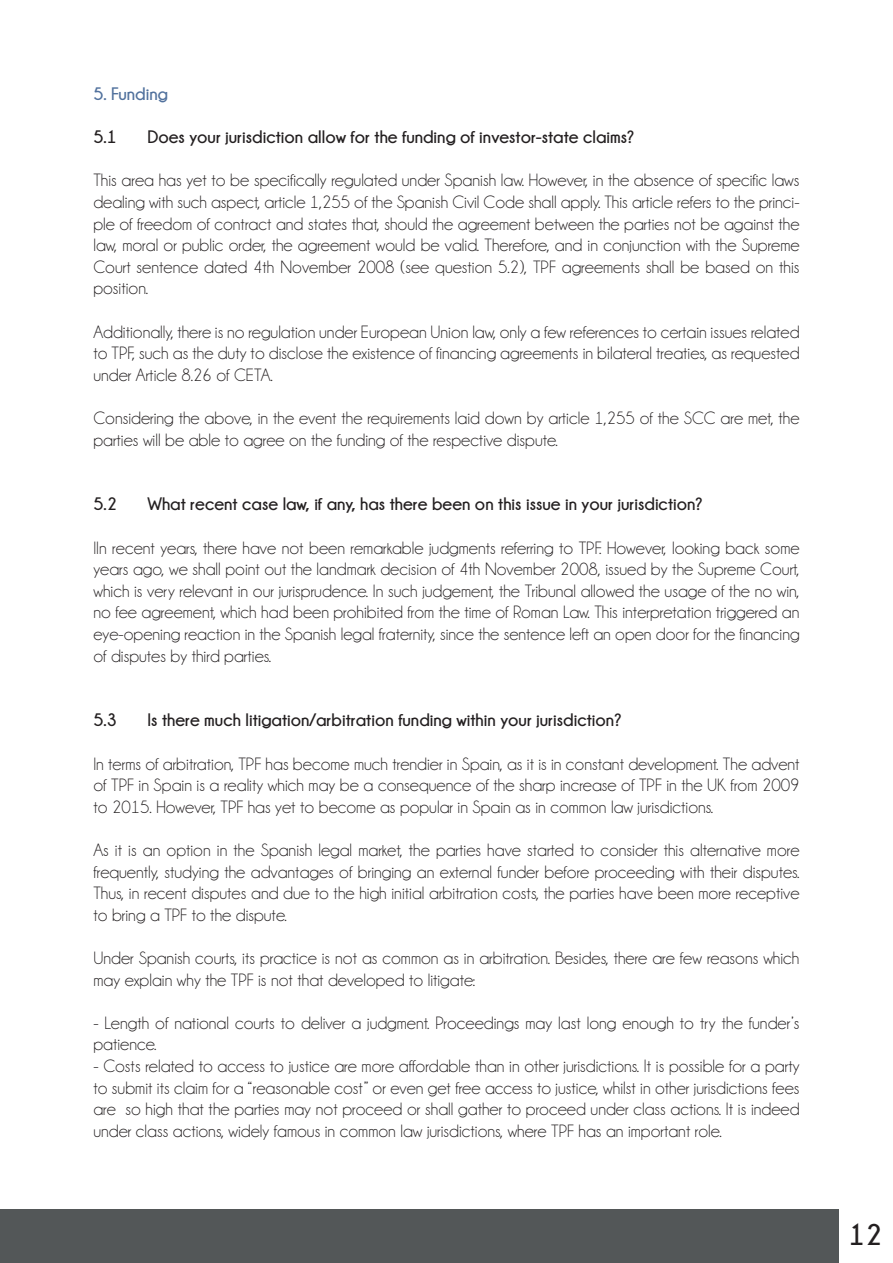
<style>
.page{position:relative;width:893px;height:1263px;background:#fff}
.page>*{position:absolute;margin:0;border:0;box-sizing:border-box;transform-origin:0 0}
.t1{font:700 30px "Champagne&Limousines";color:#231f20}
.t2{font:18px/21.6px "Champagne&Limousines";color:#231f20;text-align:justify}
.t3{font:700 18px "Champagne&Limousines";color:#231f20}
.t4{font:700 18px "Champagne&Limousines";color:#51719d}
</style>
<div class="page">
<div style="left:0;top:1210px;width:893px;height:53px;background:#535758"></div>
<div style="left:840px;top:1209px;width:53px;height:54px;background:#fff"></div>
<p class="t4" style="left:93px;top:84px;width:76px">5. Funding</p>
<p class="t3" style="left:93px;top:127px;width:25px">5.1</p>
<p class="t3" style="left:147px;top:127px;width:489px">Does your jurisdiction allow for the funding of investor-state claims?</p>
<p class="t2" style="left:93px;top:170px;width:708px">This area has yet to be specifically regulated under Spanish law. However, in the absence of specific laws dealing with such aspect, article 1,255 of the Spanish Civil Code shall apply. This article refers to the princi&shy;ple of freedom of contract and states that, should the agreement between the parties not be against the law, moral or public order, the agreement would be valid. Therefore, and in conjunction with the Supreme Court sentence dated 4th November 2008 (see question 5.2), TPF agreements shall be based on this position.</p>
<p class="t2" style="left:93px;top:321px;width:708px">Additionally, there is no regulation under European Union law, only a few references to certain issues related to TPF, such as the duty to disclose the existence of financing agreements in bilateral treaties, as requested under Article 8.26 of CETA.</p>
<p class="t2" style="left:93px;top:407px;width:708px">Considering the above, in the event the requirements laid down by article 1,255 of the SCC are met, the parties will be able to agree on the funding of the respective dispute.</p>
<p class="t3" style="left:93px;top:494px;width:25px">5.2</p>
<p class="t3" style="left:147px;top:494px;width:557px">What recent case law, if any, has there been on this issue in your jurisdiction?</p>
<p class="t2" style="left:93px;top:537px;width:708px">IIn recent years, there have not been remarkable judgments referring to TPF. However, looking back some years ago, we shall point out the landmark decision of 4th November 2008, issued by the Supreme Court, which is very relevant in our jurisprudence. In such judgement, the Tribunal allowed the usage of the no win, no fee agreement, which had been prohibited from the time of Roman Law. This interpretation triggered an eye-opening reaction in the Spanish legal fraternity, since the sentence left an open door for the financing of disputes by third parties.</p>
<p class="t3" style="left:93px;top:710px;width:25px">5.3</p>
<p class="t3" style="left:147px;top:710px;width:476px">Is there much litigation/arbitration funding within your jurisdiction?</p>
<p class="t2" style="left:93px;top:753px;width:708px">In terms of arbitration, TPF has become much trendier in Spain, as it is in constant development. The advent of TPF in Spain is a reality which may be a consequence of the sharp increase of TPF in the UK from 2009 to 2015. However, TPF has yet to become as popular in Spain as in common law jurisdictions.</p>
<p class="t2" style="left:93px;top:839px;width:708px">As it is an option in the Spanish legal market, the parties have started to consider this alternative more frequently, studying the advantages of bringing an external funder before proceeding with their disputes.<br>Thus, in recent disputes and due to the high initial arbitration costs, the parties have been more receptive to bring a TPF to the dispute.</p>
<p class="t2" style="left:93px;top:947px;width:708px">Under Spanish courts, its practice is not as common as in arbitration. Besides, there are few reasons which may explain why the TPF is not that developed to litigate:</p>
<p class="t2" style="left:93px;top:1012px;width:708px">- Length of national courts to deliver a judgment. Proceedings may last long enough to try the funder’s patience.</p>
<p class="t2" style="left:93px;top:1055px;width:708px">- Costs related to access to justice are more affordable than in other jurisdictions. It is possible for a party to submit its claim for a “reasonable cost” or even get free access to justice, whilst in other jurisdictions fees are so high that the parties may not proceed or shall gather to proceed under class actions. It is indeed under class actions, widely famous in common law jurisdictions, where TPF has an important role.</p>
<p class="t1" style="left:848px;top:1218px;width:36px">12</p>
</div>
